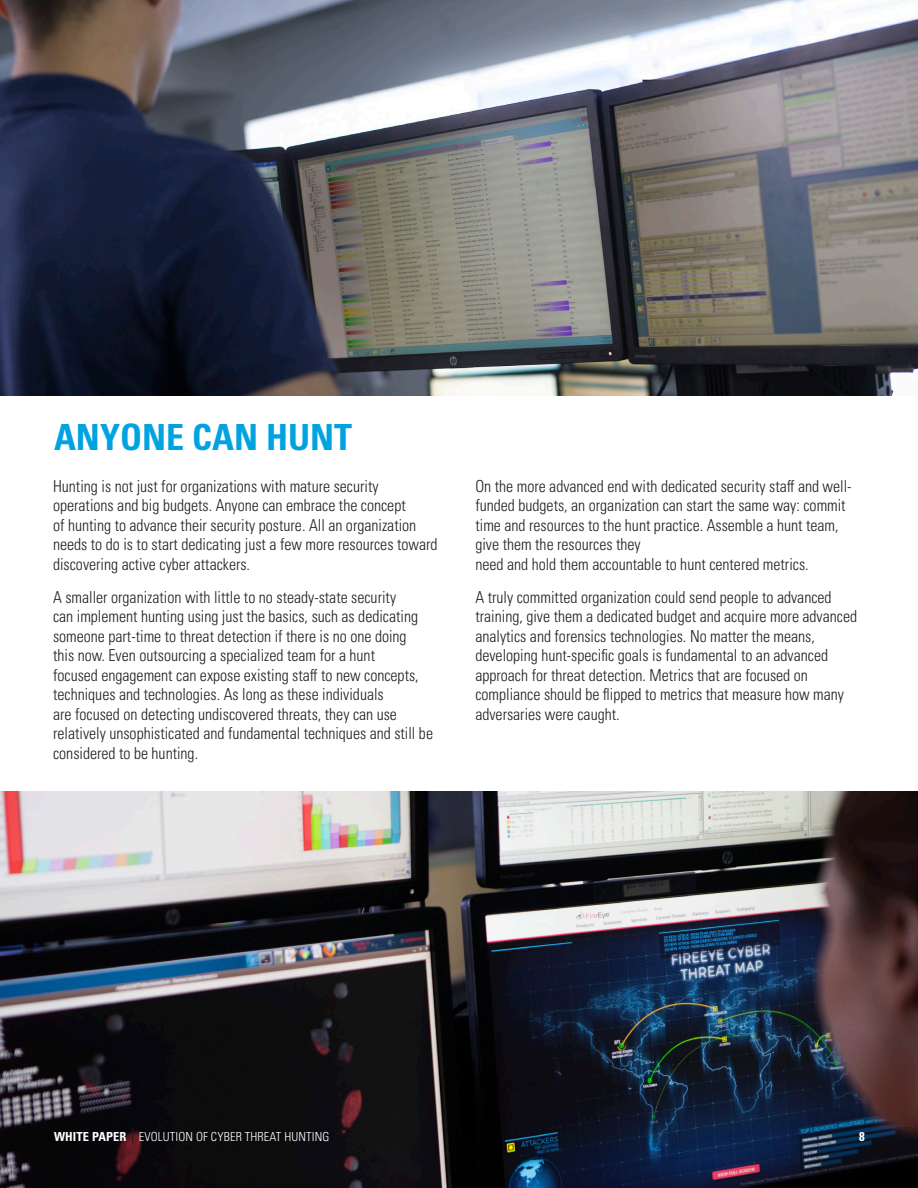
<style>
.page{position:relative;width:918px;height:1188px;background:#fff}
.page>*{position:absolute;margin:0;border:0;box-sizing:border-box;transform-origin:0 0}
.small_subhead{font:700 condensed 36px "Univers LT Pro";color:#00a3e0}
.body_copy{font:300 condensed 16.5px/19.5px "Univers LT Pro";color:#231f20;scale:.96 1}
.t1{font:700 condensed 12.75px "Univers LT Pro";color:#fff}
.t2{font:300 condensed 12.45px "Univers LT Pro";letter-spacing:.01em;color:#fff}
.s1{font-weight:700}
</style>
<div class="page">
<img style="left:0;top:0;width:918px;height:395px">
<img style="left:0;top:792px;width:918px;height:396px">
<svg style="left:132px;top:1128px;width:1px;height:16px"></svg>
<p class="small_subhead" style="left:54px;top:415px;width:300px">ANYONE CAN HUNT</p>
<p class="body_copy" style="left:53px;top:475px;width:402px">Hunting is not just for organizations with mature security operations and big budgets. Anyone can embrace the concept<br>of hunting to advance their security posture. All an organization needs to do is to start dedicating just a few more resources toward discovering active cyber attackers.</p>
<p class="body_copy" style="left:53px;top:586px;width:397px">A smaller organization with little to no steady-state security<br>can implement hunting using just the basics, such as dedicating someone part-time to threat detection if there is no one doing<br>this now. Even outsourcing a specialized team for a hunt<br>focused engagement can expose existing staff to new concepts, techniques and technologies. As long as these individuals<br>are focused on detecting undiscovered threats, they can use relatively unsophisticated and fundamental techniques and still be considered to be hunting.</p>
<p class="body_copy" style="left:475px;top:475px;width:393px">On the more advanced end with dedicated security staff and well&shy;funded budgets, an organization can start the same way: commit time and resources to the hunt practice. Assemble a hunt team, give them the resources they<br>need and hold them accountable to hunt centered metrics.</p>
<p class="body_copy" style="left:475px;top:586px;width:399px">A truly committed organization could send people to advanced training, give them a dedicated budget and acquire more advanced analytics and forensics technologies. No matter the means, developing hunt-specific goals is fundamental to an advanced approach for threat detection. Metrics that are focused on compliance should be flipped to metrics that measure how many adversaries were caught.</p>
<p class="t2" style="left:54px;top:1128px;width:277px"><span class="s1">WHITE PAPER</span> EVOLUTION OF CYBER THREAT HUNTING</p>
<p class="t1" style="left:859px;top:1129px;width:7px">8</p>
</div>
